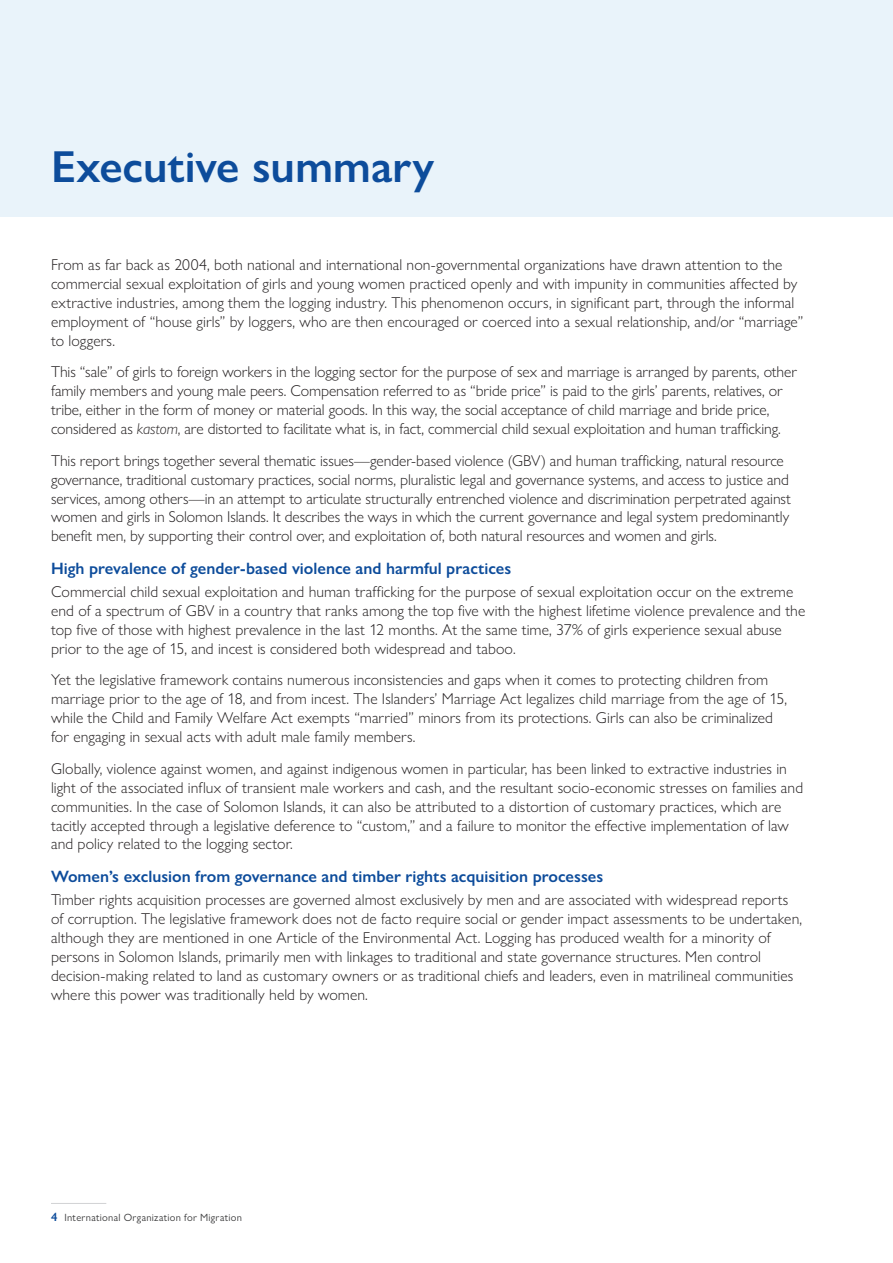
<style>
.page{position:relative;width:893px;height:1263px;background:#fff}
.page>*{position:absolute;margin:0;border:0;box-sizing:border-box;transform-origin:0 0}
.Heading_1{font:600 45px "Gill Sans Nova";color:#0d4c9b}
.Body_H4{font:600 16.5px "Gill Sans Nova";color:#0d4c9b}
.Body_Copy{font:300 15.75px/18.9px "Gill Sans Nova";letter-spacing:.005em;color:#231f20}
.t1{font:10.5px "Gill Sans Nova";letter-spacing:.03em;color:#3e3e3f}
.s1{font-style:italic}
.s2{font-weight:600;font-size:12px;color:#0d4c9b}
</style>
<div class="page">
<div style="left:0;top:0;width:893px;height:216px;background:#e9f3fa"></div>
<hr style="left:51px;top:1203px;width:55px;height:1px;background:#d1d2d4">
<p class="Heading_1" style="left:51px;top:139px;width:385px">Executive summary</p>
<p class="Body_Copy" style="left:51px;top:255px;width:754px">From as far back as 2004, both national and international non-governmental organizations have drawn attention to the commercial sexual exploitation of girls and young women practiced openly and with impunity in communities affected by extractive industries, among them the logging industry. This phenomenon occurs, in significant part, through the informal employment of “house girls” by loggers, who are then encouraged or coerced into a sexual relationship, and/or “marriage” to loggers.</p>
<p class="Body_Copy" style="left:51px;top:362px;width:747px">This “sale” of girls to foreign workers in the logging sector for the purpose of sex and marriage is arranged by parents, other family members and young male peers. Compensation referred to as “bride price” is paid to the girls’ parents, relatives, or tribe, either in the form of money or material goods. In this way, the social acceptance of child marriage and bride price, considered as <span class="s1">kastom</span>, are distorted to facilitate what is, in fact, commercial child sexual exploitation and human trafficking.</p>
<p class="Body_Copy" style="left:51px;top:451px;width:741px">This report brings together several thematic issues—gender-based violence (GBV) and human trafficking, natural resource governance, traditional customary practices, social norms, pluralistic legal and governance systems, and access to justice and services, among others—in an attempt to articulate structurally entrenched violence and discrimination perpetrated against women and girls in Solomon Islands. It describes the ways in which the current governance and legal system predominantly benefit men, by supporting their control over, and exploitation of, both natural resources and women and girls.</p>
<p class="Body_H4" style="left:51px;top:558px;width:462px">High prevalence of gender-based violence and harmful practices</p>
<p class="Body_Copy" style="left:51px;top:582px;width:756px">Commercial child sexual exploitation and human trafficking for the purpose of sexual exploitation occur on the extreme end of a spectrum of GBV in a country that ranks among the top five with the highest lifetime violence prevalence and the top five of those with highest prevalence in the last 12 months. At the same time, 37% of girls experience sexual abuse prior to the age of 15, and incest is considered both widespread and taboo.</p>
<p class="Body_Copy" style="left:51px;top:670px;width:738px">Yet the legislative framework contains numerous inconsistencies and gaps when it comes to protecting children from marriage prior to the age of 18, and from incest. The Islanders’ Marriage Act legalizes child marriage from the age of 15, while the Child and Family Welfare Act exempts “married” minors from its protections. Girls can also be criminalized for engaging in sexual acts with adult male family members.</p>
<p class="Body_Copy" style="left:51px;top:759px;width:754px">Globally, violence against women, and against indigenous women in particular, has been linked to extractive industries in light of the associated influx of transient male workers and cash, and the resultant socio-economic stresses on families and communities. In the case of Solomon Islands, it can also be attributed to a distortion of customary practices, which are tacitly accepted through a legislative deference to “custom,” and a failure to monitor the effective implementation of law and policy related to the logging sector.</p>
<p class="Body_H4" style="left:51px;top:866px;width:554px">Women’s exclusion from governance and timber rights acquisition processes</p>
<p class="Body_Copy" style="left:51px;top:890px;width:753px">Timber rights acquisition processes are governed almost exclusively by men and are associated with widespread reports of corruption. The legislative framework does not de facto require social or gender impact assessments to be undertaken, although they are mentioned in one Article of the Environmental Act. Logging has produced wealth for a minority of persons in Solomon Islands, primarily men with linkages to traditional and state governance structures. Men control decision-making related to land as customary owners or as traditional chiefs and leaders, even in matrilineal communities where this power was traditionally held by women.</p>
<p class="t1" style="left:51px;top:1211px;width:192px"><span class="s2">4</span> International Organization for Migration</p>
</div>
